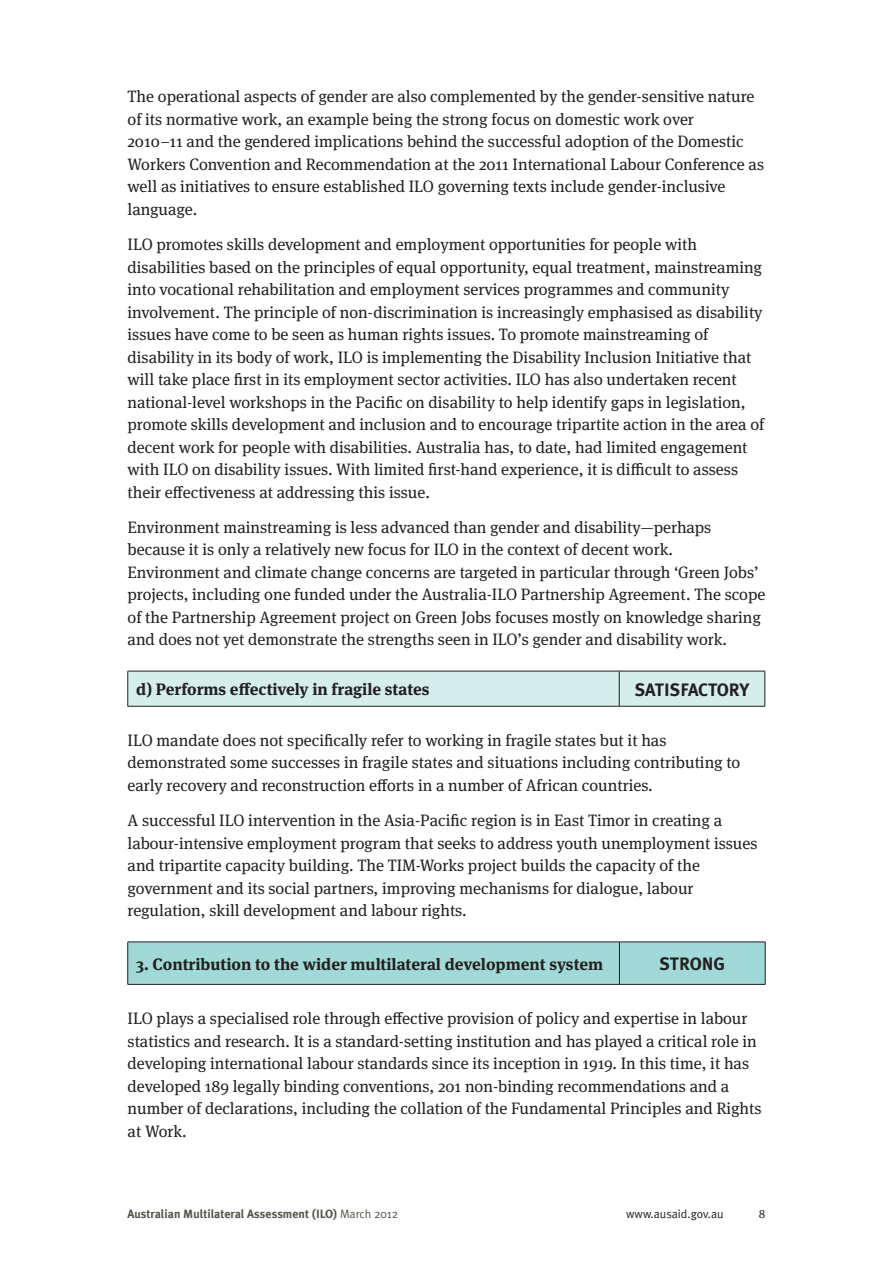
<style>
.page{position:relative;width:893px;height:1263px;background:#fff}
.page>*{position:absolute;margin:0;border:0;box-sizing:border-box;transform-origin:0 0}
._08bbbb_RIGHT_COLUMN{font:700 18px "Meta Plus";color:#231f20}
._04__BODY_TEXT{font:16.5px/22.5px "Meta Serif OT";color:#231f20}
._04__BODY_TEXT-2{font:700 16.5px "Meta Serif OT";color:#231f20}
.t1{font:700 12px "Meta Plus";color:#53534a}
.t2{font:12px "Meta Plus Normal";color:#231f20}
.t3{font:12px "Meta Serif OT";color:#231f20}
.s1{font-family:"Meta Plus Normal";font-weight:400}
</style>
<div class="page">
<div style="left:128px;top:672px;width:637px;height:34px;background:#d5edeb"></div>
<hr style="left:128px;top:671px;width:491px;height:1px;background:#231f20">
<hr style="left:619px;top:671px;width:146px;height:1px;background:#231f20">
<hr style="left:619px;top:671px;width:1px;height:35px;background:#231f20">
<hr style="left:128px;top:706px;width:491px;height:1px;background:#231f20">
<hr style="left:619px;top:706px;width:146px;height:1px;background:#231f20">
<hr style="left:127px;top:671px;width:1px;height:35px;background:#231f20">
<hr style="left:765px;top:671px;width:1px;height:35px;background:#231f20">
<div style="left:128px;top:943px;width:637px;height:41px;background:#a0d9d7"></div>
<hr style="left:128px;top:942px;width:491px;height:1px;background:#231f20">
<hr style="left:619px;top:942px;width:146px;height:1px;background:#231f20">
<hr style="left:619px;top:942px;width:1px;height:42px;background:#231f20">
<hr style="left:128px;top:984px;width:491px;height:1px;background:#231f20">
<hr style="left:619px;top:984px;width:146px;height:1px;background:#231f20">
<hr style="left:127px;top:942px;width:1px;height:42px;background:#231f20">
<hr style="left:765px;top:942px;width:1px;height:42px;background:#231f20">
<p class="_04__BODY_TEXT" style="left:128px;top:86px;width:638px">The operational aspects of gender are also complemented by the gender-sensitive nature of its normative work, an example being the strong focus on domestic work over<br>2010–11 and the gendered implications behind the successful adoption of the Domestic Workers Convention and Recommendation at the 2011 International Labour Conference as well as initiatives to ensure established ILO governing texts include gender-inclusive language.</p>
<p class="_04__BODY_TEXT" style="left:128px;top:233px;width:638px">ILO promotes skills development and employment opportunities for people with disabilities based on the principles of equal opportunity, equal treatment, mainstreaming into vocational rehabilitation and employment services programmes and community involvement. The principle of non-discrimination is increasingly emphasised as disability issues have come to be seen as human rights issues. To promote mainstreaming of disability in its body of work, ILO is implementing the Disability Inclusion Initiative that will take place first in its employment sector activities. ILO has also undertaken recent national-level workshops in the Pacific on disability to help identify gaps in legislation, promote skills development and inclusion and to encourage tripartite action in the area of decent work for people with disabilities. Australia has, to date, had limited engagement with ILO on disability issues. With limited first-hand experience, it is difficult to assess their effectiveness at addressing this issue.</p>
<p class="_04__BODY_TEXT" style="left:128px;top:516px;width:639px">Environment mainstreaming is less advanced than gender and disability—perhaps because it is only a relatively new focus for ILO in the context of decent work.<br>Environment and climate change concerns are targeted in particular through ‘Green Jobs’ projects, including one funded under the Australia-ILO Partnership Agreement. The scope of the Partnership Agreement project on Green Jobs focuses mostly on knowledge sharing and does not yet demonstrate the strengths seen in ILO’s gender and disability work.</p>
<p class="_04__BODY_TEXT-2" style="left:136px;top:679px;width:295px">d) Performs effectively in fragile states</p>
<p class="_08bbbb_RIGHT_COLUMN" style="left:635px;top:679px;width:116px">SATISFACTORY</p>
<p class="_04__BODY_TEXT" style="left:128px;top:729px;width:614px">ILO mandate does not specifically refer to working in fragile states but it has demonstrated some successes in fragile states and situations including contributing to early recovery and reconstruction efforts in a number of African countries.</p>
<p class="_04__BODY_TEXT" style="left:128px;top:810px;width:632px">A successful ILO intervention in the Asia-Pacific region is in East Timor in creating a labour-intensive employment program that seeks to address youth unemployment issues and tripartite capacity building. The TIM-Works project builds the capacity of the government and its social partners, improving mechanisms for dialogue, labour regulation, skill development and labour rights.</p>
<p class="_04__BODY_TEXT-2" style="left:136px;top:954px;width:468px">3. Contribution to the wider multilateral development system</p>
<p class="_08bbbb_RIGHT_COLUMN" style="left:659px;top:953px;width:67px">STRONG</p>
<p class="_04__BODY_TEXT" style="left:128px;top:1007px;width:635px">ILO plays a specialised role through effective provision of policy and expertise in labour statistics and research. It is a standard-setting institution and has played a critical role in developing international labour standards since its inception in 1919. In this time, it has developed 189 legally binding conventions, 201 non-binding recommendations and a number of declarations, including the collation of the Fundamental Principles and Rights at Work.</p>
<p class="t1" style="left:128px;top:1207px;width:272px">Australian Multilateral Assessment (ILO) <span class="s1">March 2012</span></p>
<p class="t2" style="left:626px;top:1207px;width:99px">www.ausaid.gov.au</p>
<p class="t3" style="left:759px;top:1207px;width:8px">8</p>
</div>
